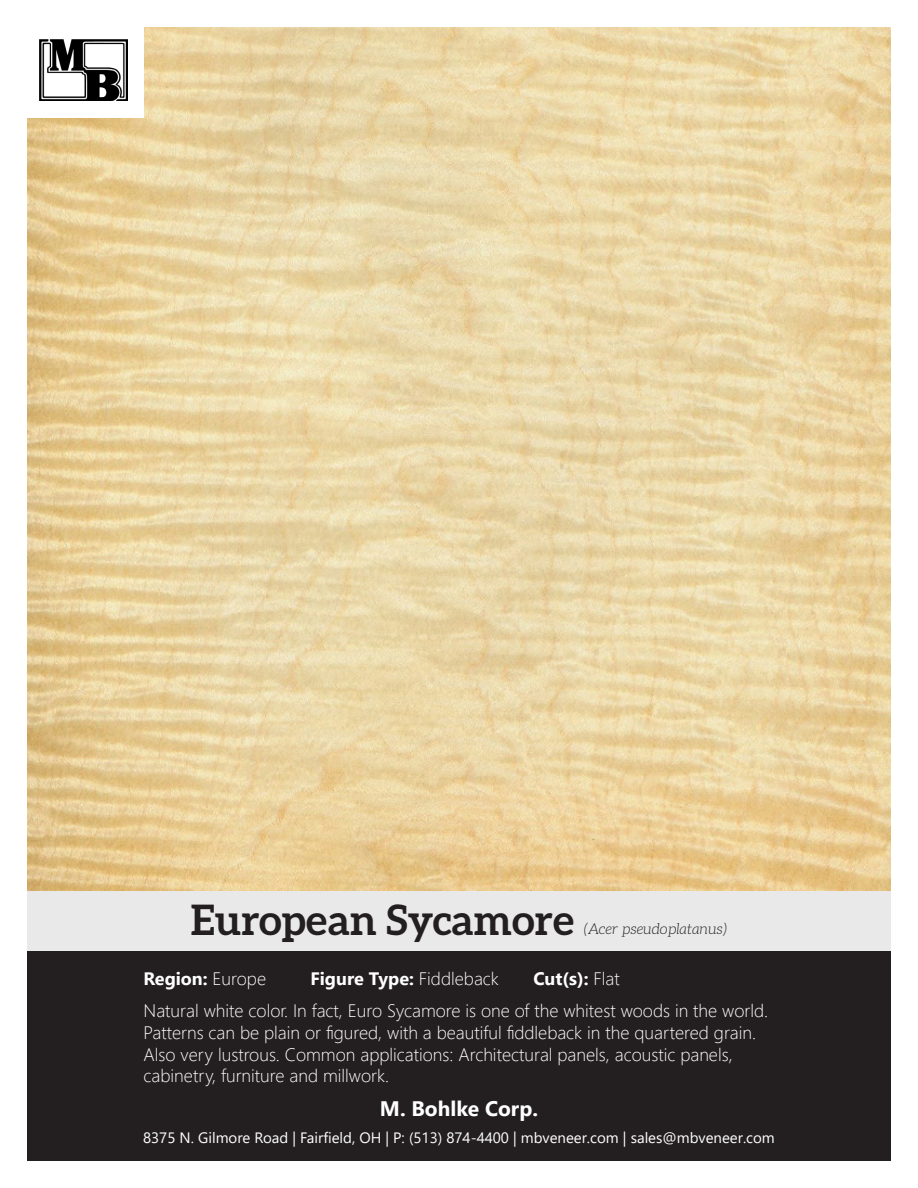
<style>
.page{position:relative;width:918px;height:1188px;background:#fff}
.page>*{position:absolute;margin:0;border:0;box-sizing:border-box;transform-origin:0 0}
.t1{font:700 42px "Aleo";color:#231f20}
.t2{font:700 21px "Segoe UI";color:#fff}
.t3{font:300 18px/21.6px "Segoe UI";color:#fff}
.t4{font:700 18px "Segoe UI";color:#fff}
.t5{font:15px "Segoe UI";color:#fff}
.t6{font:italic 300 15px "Aleo";color:#231f20}
.s1{font-weight:700}
.s2{font-weight:300}
</style>
<div class="page">
<div style="left:27px;top:891px;width:864px;height:61px;background:#e9e9e9"></div>
<img style="left:27px;top:27px;width:864px;height:864px">
<div style="left:27px;top:0;width:117px;height:118px;background:#fff"></div>
<img style="left:39px;top:39px;width:88px;height:61px">
<div style="left:27px;top:952px;width:864px;height:209px;background:#231f20"></div>
<p class="t1" style="left:191px;top:896px;width:385px">European Sycamore</p>
<p class="t6" style="left:584px;top:920px;width:145px">(Acer pseudoplatanus)</p>
<p class="t3" style="left:144px;top:961px;width:626px;line-height:32.1px;text-indent:390px"><span class="s1">Cut(s):</span> Flat<br>Natural white color. In fact, Euro Sycamore is one of the whitest woods in the world.</p>
<p class="t3" style="left:144px;top:1020px;width:614px">Patterns can be plain or figured, with a beautiful fiddleback in the quartered grain.<br>Also very lustrous. Common applications: Architectural panels, acoustic panels, cabinetry, furniture and millwork.</p>
<p class="t2" style="left:380px;top:1089px;width:160px">M. Bohlke Corp.</p>
<p class="t5" style="left:143px;top:1124px;width:633px">8375 N. Gilmore Road | Fairfield, OH | P: (513) 874-4400 | mbveneer.com | sales@mbveneer.com</p>
<p class="t4" style="left:144px;top:962px;width:124px">Region: <span class="s2">Europe</span></p>
<p class="t4" style="left:311px;top:962px;width:190px">Figure Type: <span class="s2">Fiddleback</span></p>
</div>
